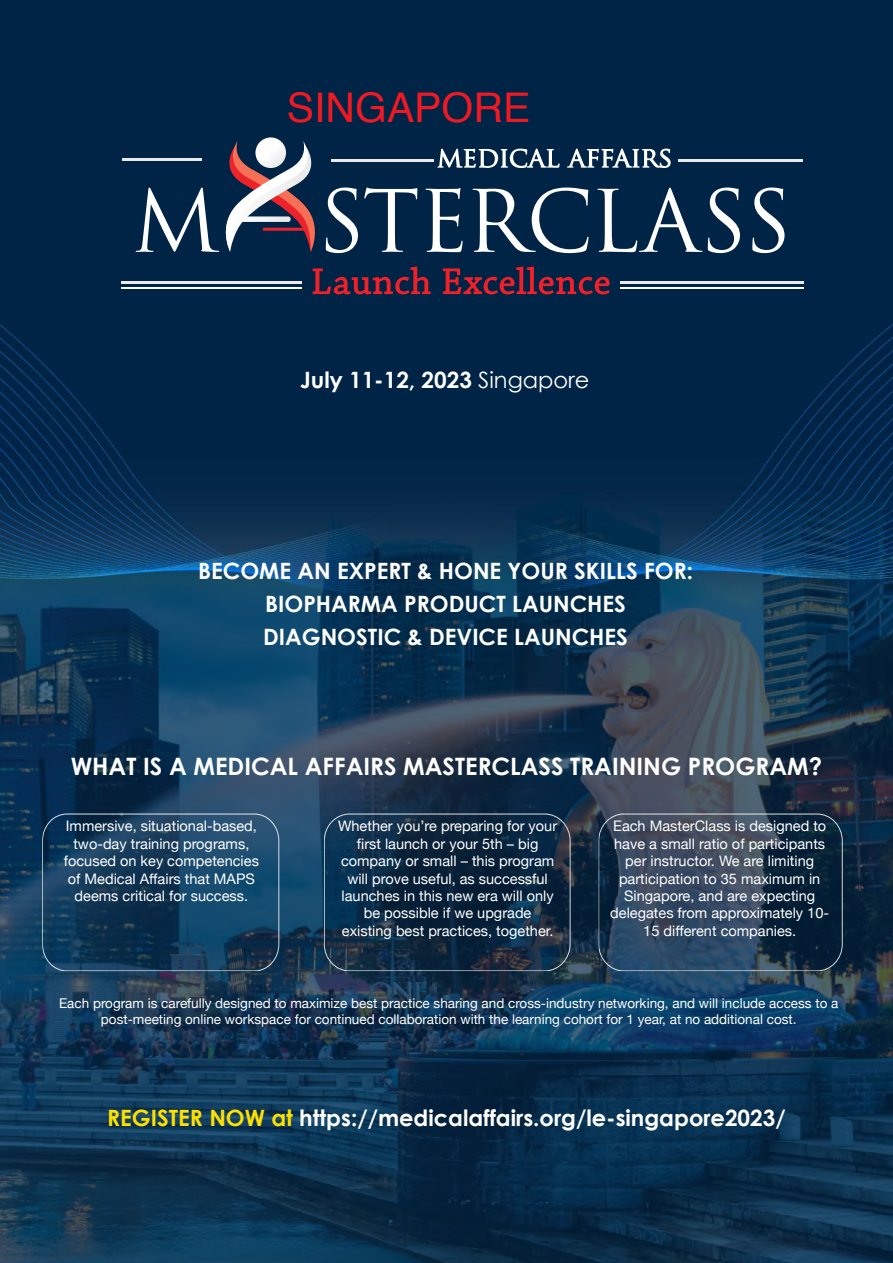
<style>
.page{position:relative;width:893px;height:1263px;background:#fff}
.page>*{position:absolute;margin:0;border:0;box-sizing:border-box;transform-origin:0 0}
.t1{font:40.95px "Helvetica";color:#ef1923}
.t2{font:700 24px "Century Gothic";color:#fff}
.t3{font:700 22.5px/33px "Century Gothic";color:#fff;text-align:center}
.t4{font:14.55px/17.4px "Helvetica Neue";color:#fff;text-align:center}
.t5{font:13.5px/16.2px "Helvetica Neue";color:#fff;text-align:center}
.s1{font-weight:400}
.s2{color:#fddf00}
</style>
<div class="page">
<div style="left:0;top:0;width:893px;height:383px;background:#002446"></div>
<img style="left:0;top:383px;width:893px;height:880px">
<img style="left:0;top:313px;width:395px;height:280px">
<img style="left:496px;top:314px;width:397px;height:279px">
<div style="left:42px;top:814px;width:237px;height:157px;border:1px solid #fff;border-radius:26px"></div>
<div style="left:324px;top:814px;width:246px;height:157px;border:1px solid #fff;border-radius:26px"></div>
<div style="left:598px;top:814px;width:245px;height:157px;border:1px solid #fff;border-radius:26px"></div>
<hr style="left:678px;top:159px;width:125px;height:3px;background:#ebeaea">
<svg style="left:437px;top:148px;width:123px;height:20px"></svg>
<svg style="left:567px;top:148px;width:104px;height:20px"></svg>
<hr style="left:331px;top:159px;width:102px;height:3px;background:#ebe9e9">
<svg style="left:255px;top:137px;width:31px;height:31px"></svg>
<svg style="left:136px;top:141px;width:222px;height:112px"></svg>
<svg style="left:364px;top:188px;width:53px;height:64px"></svg>
<svg style="left:425px;top:188px;width:38px;height:64px"></svg>
<svg style="left:473px;top:188px;width:115px;height:65px"></svg>
<svg style="left:597px;top:188px;width:143px;height:65px"></svg>
<svg style="left:752px;top:188px;width:32px;height:65px"></svg>
<hr style="left:123px;top:158px;width:79px;height:3px;background:#ebeaea">
<hr style="left:620px;top:281px;width:183px;height:3px;background:#ebeaea">
<hr style="left:620px;top:287px;width:183px;height:2px;background:#fff">
<hr style="left:122px;top:281px;width:180px;height:3px;background:#ebeaea">
<hr style="left:122px;top:287px;width:180px;height:2px;background:#fff">
<svg style="left:313px;top:267px;width:118px;height:27px;background:#4a223c"></svg>
<svg style="left:443px;top:267px;width:167px;height:27px;background:#4f223b"></svg>
<h1 class="t1" style="left:287px;top:91px;width:245px">SINGAPORE</h1>
<h3 class="t3" style="left:300px;top:365px;width:291px">July 11-12, 2023 <span class="s1">Singapore</span></h3>
<h3 class="t3" style="left:198px;top:556px;width:496px">BECOME AN EXPERT &amp; HONE YOUR SKILLS FOR:<br>BIOPHARMA PRODUCT LAUNCHES<br>DIAGNOSTIC &amp; DEVICE LAUNCHES</h3>
<h2 class="t2" style="left:71px;top:757px;width:753px">WHAT IS A MEDICAL AFFAIRS MASTERCLASS TRAINING PROGRAM?</h2>
<p class="t4" style="left:64px;top:817px;width:197px">Immersive, situational-based, two-day training programs, focused on key competencies of Medical Affairs that MAPS deems critical for success.</p>
<p class="t4" style="left:338px;top:817px;width:221px">Whether you’re preparing for your first launch or your 5th – big company or small – this program will prove useful, as successful launches in this new era will only be possible if we upgrade existing best practices, together.</p>
<p class="t4" style="left:610px;top:817px;width:220px">Each MasterClass is designed to have a small ratio of participants per instructor. We are limiting participation to 35 maximum in<br>Singapore, and are expecting delegates from approximately 10-<br>15 different companies.</p>
<p class="t5" style="left:59px;top:994px;width:781px">Each program is carefully designed to maximize best practice sharing and cross-industry networking, and will include access to a post-meeting online workspace for continued collaboration with the learning cohort for 1 year, at no additional cost.</p>
<h3 class="t3" style="left:107px;top:1104px;width:680px"><span class="s2">REGISTER NOW at</span> https://medicalaffairs.org/le-singapore2023/</h3>
</div>
